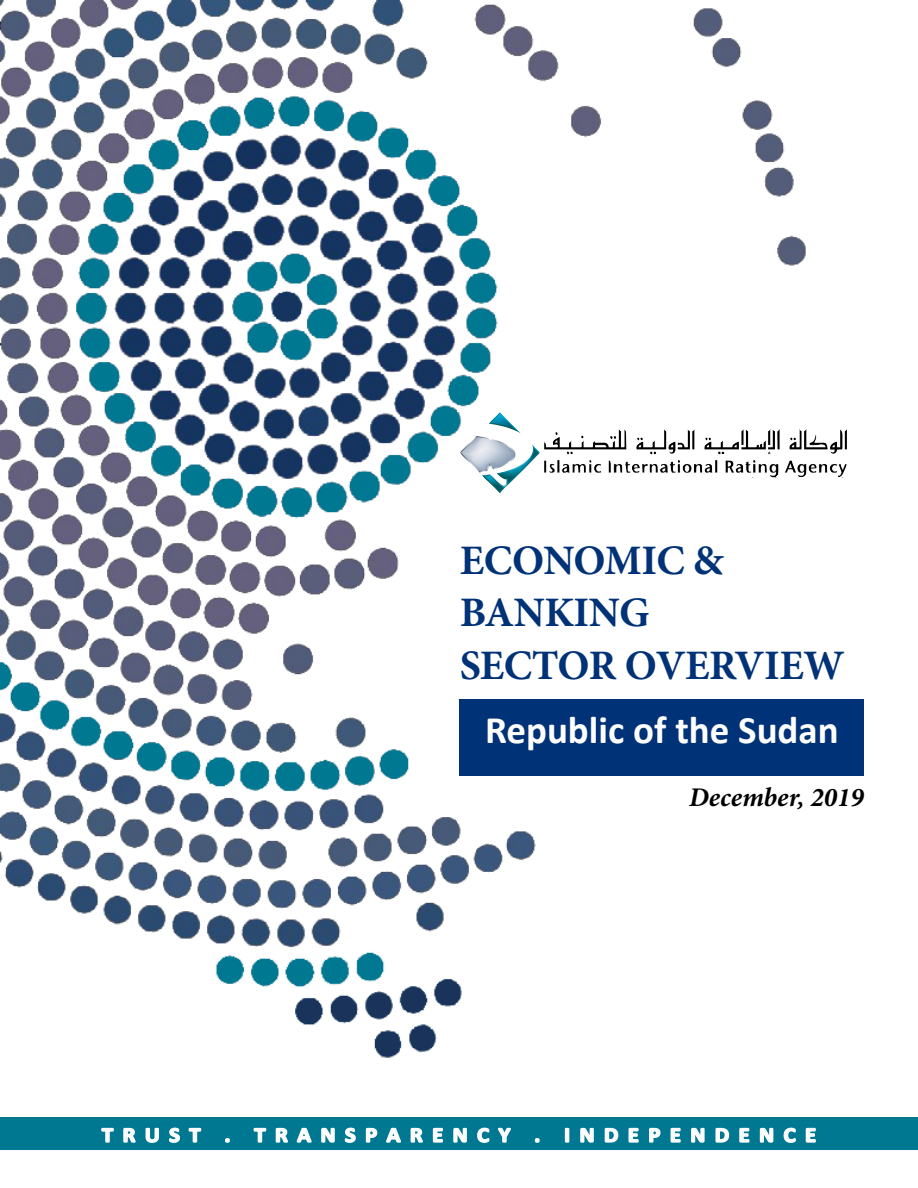
<style>
.page{position:relative;width:918px;height:1188px;background:#fff}
.page>*{position:absolute;margin:0;border:0;box-sizing:border-box;transform-origin:0 0}
.t1{font:700 42px/52.5px "Minion Pro";letter-spacing:-.01em;color:#003278}
.t2{font:700 39px "Calibri";color:#fff}
.t3{font:italic 700 27px "Minion Pro";color:#000}
.t4{font:700 21px "Calibri";letter-spacing:.4em;color:#fff;scale:1.1 1}
</style>
<div class="page">
<img style="left:0;top:0;width:847px;height:1058px">
<div style="left:0;top:1118px;width:918px;height:32px;background:#007891"></div>
<svg style="left:101px;top:1127px;width:13px;height:16px"></svg>
<svg style="left:123px;top:1127px;width:13px;height:16px"></svg>
<svg style="left:145px;top:1127px;width:14px;height:16px"></svg>
<svg style="left:169px;top:1127px;width:11px;height:16px"></svg>
<svg style="left:188px;top:1127px;width:14px;height:16px"></svg>
<svg style="left:225px;top:1138px;width:5px;height:5px"></svg>
<svg style="left:253px;top:1127px;width:14px;height:16px"></svg>
<svg style="left:275px;top:1127px;width:13px;height:16px"></svg>
<svg style="left:296px;top:1127px;width:16px;height:16px"></svg>
<svg style="left:321px;top:1127px;width:14px;height:16px"></svg>
<svg style="left:344px;top:1127px;width:12px;height:16px"></svg>
<svg style="left:365px;top:1127px;width:13px;height:16px"></svg>
<svg style="left:386px;top:1127px;width:15px;height:16px"></svg>
<svg style="left:410px;top:1127px;width:13px;height:16px"></svg>
<svg style="left:432px;top:1127px;width:11px;height:16px"></svg>
<svg style="left:453px;top:1127px;width:14px;height:16px"></svg>
<svg style="left:477px;top:1127px;width:13px;height:16px"></svg>
<svg style="left:497px;top:1127px;width:14px;height:16px"></svg>
<svg style="left:534px;top:1138px;width:6px;height:5px"></svg>
<svg style="left:564px;top:1127px;width:6px;height:16px"></svg>
<svg style="left:580px;top:1127px;width:14px;height:16px"></svg>
<svg style="left:604px;top:1127px;width:15px;height:16px"></svg>
<svg style="left:628px;top:1127px;width:11px;height:16px"></svg>
<svg style="left:649px;top:1127px;width:12px;height:16px"></svg>
<svg style="left:670px;top:1127px;width:11px;height:16px"></svg>
<svg style="left:691px;top:1127px;width:14px;height:16px"></svg>
<svg style="left:715px;top:1127px;width:15px;height:16px"></svg>
<svg style="left:739px;top:1127px;width:11px;height:16px"></svg>
<svg style="left:759px;top:1127px;width:15px;height:16px"></svg>
<svg style="left:783px;top:1127px;width:13px;height:16px"></svg>
<svg style="left:805px;top:1127px;width:11px;height:16px"></svg>
<img style="left:544px;top:429px;width:303px;height:26px">
<img style="left:460px;top:412px;width:81px;height:81px">
<div style="left:460px;top:699px;width:404px;height:77px;background:#003278"></div>
<p class="t1" style="left:460px;top:533px;width:386px">ECONOMIC &amp;<br>BANKING<br>SECTOR OVERVIEW</p>
<p class="t2" style="left:485px;top:703px;width:355px">Republic of the Sudan</p>
<p class="t3" style="left:689px;top:778px;width:176px">December, 2019</p>
<p class="t4" style="left:102px;top:1120px;width:651px">TRUST . TRANSPARENCY . INDEPENDENCE</p>
</div>
